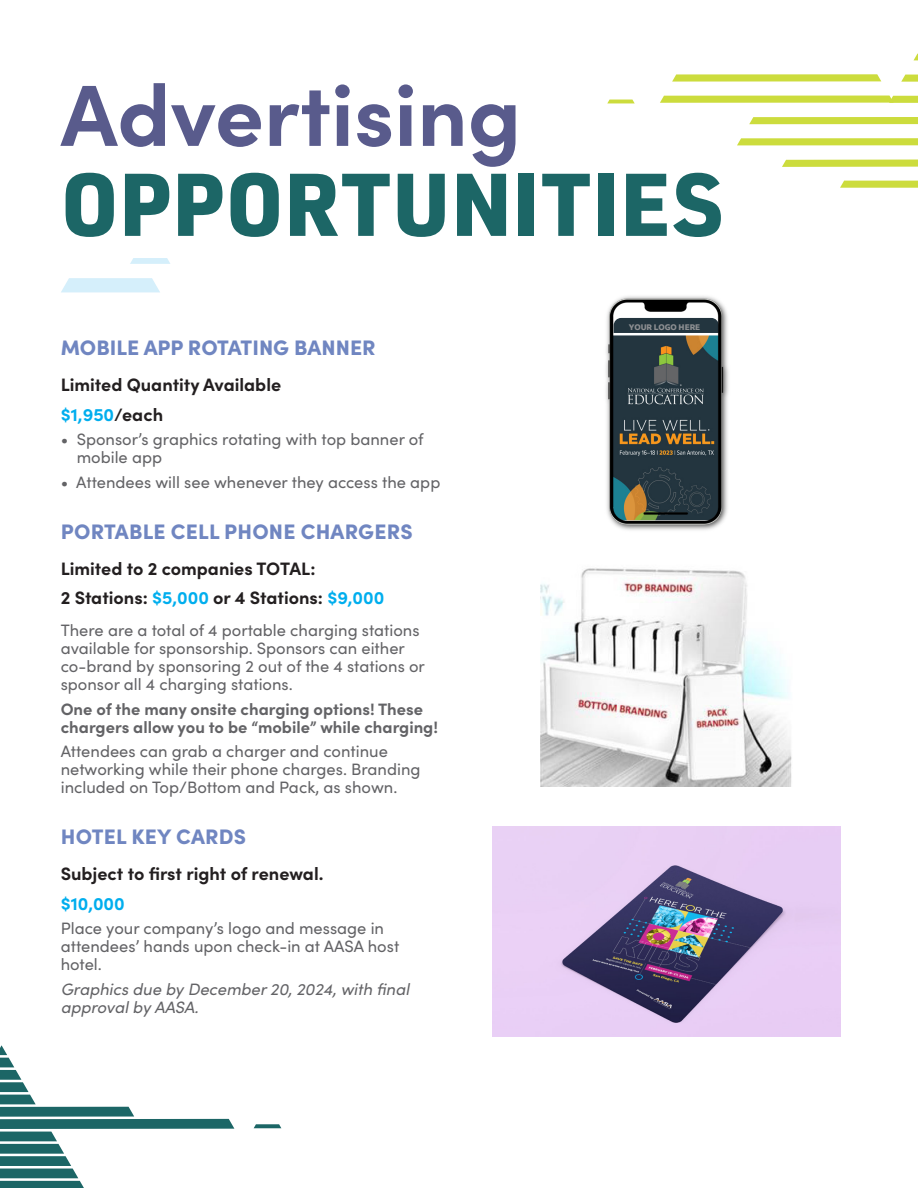
<style>
.page{position:relative;width:918px;height:1188px;background:#fff}
.page>*{position:absolute;margin:0;border:0;box-sizing:border-box;transform-origin:0 0}
.t1{font:900 87px "URWDIN";letter-spacing:.015em;color:#1c6666}
.t2{font:700 87px "Sofia Pro";color:#595b8c}
.purple_subheads{font:900 21px "Sofia Pro";letter-spacing:.01em;color:#7086c1}
.cost{font:700 18px "Sofia Pro";color:#231f20}
.cost-2{font:700 18px "Sofia Pro";color:#00aeee}
.Body{font:16.5px/18px "Sofia Pro";color:#636366}
.Body-2{font:700 16.5px/18px "Sofia Pro";color:#636366}
.Body-3{font:italic 16.5px/18px "Sofia Pro";color:#636366}
.t3{font:700 9.75px "Aalto Sans Pro";color:#8d8f92}
.s1{color:#231f20}
.s2{color:#00aeee}
</style>
<div class="page">
<img style="left:606px;top:296px;width:123px;height:234px">
<img style="left:541px;top:568px;width:251px;height:218px">
<svg style="left:672px;top:74px;width:209px;height:8px;background:#d2e056"></svg>
<svg style="left:607px;top:100px;width:28px;height:3px"></svg>
<svg style="left:840px;top:181px;width:78px;height:7px"></svg>
<svg style="left:782px;top:160px;width:136px;height:7px"></svg>
<svg style="left:737px;top:138px;width:181px;height:7px"></svg>
<svg style="left:749px;top:117px;width:169px;height:7px"></svg>
<svg style="left:660px;top:96px;width:258px;height:7px;background:#cedd46"></svg>
<svg style="left:901px;top:75px;width:17px;height:7px"></svg>
<svg style="left:914px;top:53px;width:4px;height:7px"></svg>
<svg style="left:61px;top:278px;width:99px;height:14px"></svg>
<svg style="left:130px;top:258px;width:40px;height:6px"></svg>
<svg style="left:0;top:1045px;width:234px;height:143px"></svg>
<svg style="left:254px;top:1124px;width:27px;height:4px"></svg>
<img style="left:492px;top:826px;width:349px;height:210px">
<p class="t2" style="left:61px;top:48px;width:462px">Advertising</p>
<p class="t1" style="left:61px;top:144px;width:664px">OPPORTUNITIES</p>
<p class="purple_subheads" style="left:61px;top:331px;width:316px">MOBILE APP ROTATING BANNER</p>
<p class="cost" style="left:61px;top:371px;width:222px">Limited Quantity Available</p>
<p class="cost-2" style="left:61px;top:400px;width:104px">$1,950<span class="s1">/each</span></p>
<p class="Body" style="left:77px;top:430px;width:348px;text-indent:-16px">• Sponsor’s graphics rotating with top banner of mobile app</p>
<p class="Body" style="left:61px;top:472px;width:381px">• Attendees will see whenever they access the app</p>
<p class="purple_subheads" style="left:61px;top:515px;width:354px">PORTABLE CELL PHONE CHARGERS</p>
<p class="cost" style="left:61px;top:555px;width:256px">Limited to 2 companies TOTAL:</p>
<p class="cost" style="left:61px;top:584px;width:325px">2 Stations: <span class="s2">$5,000</span> or 4 Stations: <span class="s2">$9,000</span></p>
<p class="Body" style="left:61px;top:620px;width:366px">There are a total of 4 portable charging stations available for sponsorship. Sponsors can either co-brand by sponsoring 2 out of the 4 stations or sponsor all 4 charging stations.</p>
<p class="Body-2" style="left:61px;top:698px;width:379px">One of the many onsite charging options! These chargers allow you to be “mobile” while charging!</p>
<p class="Body" style="left:61px;top:742px;width:361px">Attendees can grab a charger and continue networking while their phone charges. Branding included on Top/Bottom and Pack, as shown.</p>
<p class="purple_subheads" style="left:61px;top:820px;width:187px">HOTEL KEY CARDS</p>
<p class="cost" style="left:61px;top:860px;width:264px">Subject to first right of renewal.</p>
<p class="cost-2" style="left:61px;top:889px;width:66px">$10,000</p>
<p class="Body" style="left:61px;top:919px;width:340px">Place your company’s logo and message in attendees’ hands upon check-in at AASA host hotel.</p>
<p class="Body-3" style="left:61px;top:979px;width:350px">Graphics due by December 20, 2024, with final approval by AASA.</p>
<p class="t3" style="left:629px;top:322px;width:73px">YOUR LOGO HERE</p>
</div>
